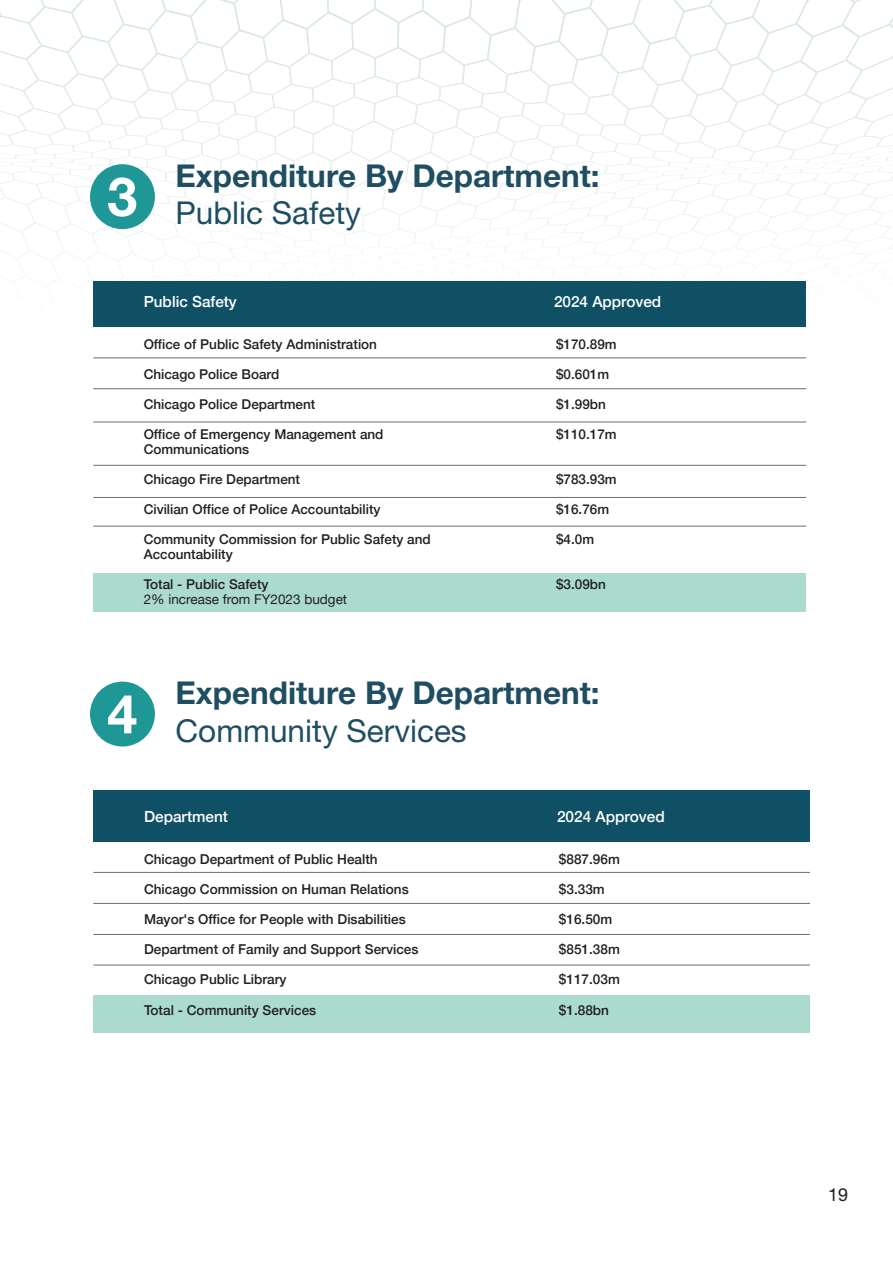
<style>
.page{position:relative;width:893px;height:1263px;background:#fff}
.page>*{position:absolute;margin:0;border:0;box-sizing:border-box;transform-origin:0 0}
.t1{font:700 54px "Helvetica Neue LT Pro";color:#fff}
.t2{font:700 31.5px "Helvetica Neue LT Pro";color:#1f4e62}
.t3{font:31.5px "Helvetica Neue LT Pro";color:#1f4e62}
.t4{font:18px "Helvetica Neue LT Pro";color:#231f20}
.t5{font:500 15.45px "Helvetica Neue";color:#fff}
.t6{font:500 15.3px "Helvetica Neue";color:#fff}
.t7{font:500 13.65px "Helvetica Neue";color:#231f20}
.t8{font:500 13.5px/15px "Helvetica Neue";color:#231f20}
.t9{font:13.5px/15px "Helvetica Neue";color:#231f20}
.s1{font-weight:500}
</style>
<div class="page">
<svg style="left:0;top:0;width:893px;height:282px"></svg>
<div style="left:90px;top:164px;width:65px;height:65px;background:#1f9797;border-radius:50%"></div>
<div style="left:90px;top:682px;width:65px;height:64px;background:#1f9797;border-radius:50%"></div>
<div style="left:93px;top:573px;width:713px;height:39px;background:#abdbcf"></div>
<div style="left:93px;top:282px;width:713px;height:45px;background:#105065"></div>
<hr style="left:93px;top:358px;width:713px;height:1px;background:#6c6d70">
<hr style="left:93px;top:388px;width:713px;height:1px;background:#6c6d70">
<hr style="left:93px;top:422px;width:713px;height:1px;background:#6c6d70">
<hr style="left:93px;top:465px;width:713px;height:1px;background:#6c6d70">
<hr style="left:93px;top:497px;width:713px;height:1px;background:#6c6d70">
<hr style="left:93px;top:526px;width:713px;height:1px;background:#6c6d70">
<div style="left:93px;top:996px;width:717px;height:37px;background:#abdbcf"></div>
<div style="left:93px;top:790px;width:717px;height:51px;background:#105065"></div>
<hr style="left:93px;top:872px;width:717px;height:1px;background:#6c6d70">
<hr style="left:93px;top:903px;width:717px;height:1px;background:#6c6d70">
<hr style="left:93px;top:934px;width:717px;height:1px;background:#6c6d70">
<hr style="left:93px;top:965px;width:717px;height:1px;background:#6c6d70">
<p class="t1" style="left:107px;top:163px;width:32px">3</p>
<p class="t2" style="left:176px;top:156px;width:426px">Expenditure By Department:</p>
<p class="t3" style="left:176px;top:194px;width:187px">Public Safety</p>
<p class="t6" style="left:144px;top:290px;width:95px">Public Safety</p>
<p class="t6" style="left:554px;top:290px;width:109px">2024 Approved</p>
<p class="t8" style="left:144px;top:336px;width:235px">Office of Public Safety Administration</p>
<p class="t8" style="left:144px;top:366px;width:137px">Chicago Police Board</p>
<p class="t8" style="left:144px;top:396px;width:173px">Chicago Police Department</p>
<p class="t8" style="left:144px;top:426px;width:241px">Office of Emergency Management and<br>Communications</p>
<p class="t8" style="left:144px;top:471px;width:158px">Chicago Fire Department</p>
<p class="t8" style="left:144px;top:501px;width:238px">Civilian Office of Police Accountability</p>
<p class="t8" style="left:144px;top:531px;width:289px">Community Commission for Public Safety and<br>Accountability</p>
<p class="t9" style="left:144px;top:578px;width:205px"><span class="s1">Total - Public Safety<br></span>2% increase from FY2023 budget</p>
<p class="t8" style="left:556px;top:336px;width:62px">$170.89m</p>
<p class="t8" style="left:556px;top:366px;width:55px">$0.601m</p>
<p class="t8" style="left:556px;top:396px;width:51px">$1.99bn</p>
<p class="t8" style="left:556px;top:426px;width:62px">$110.17m</p>
<p class="t8" style="left:556px;top:471px;width:62px">$783.93m</p>
<p class="t8" style="left:556px;top:501px;width:55px">$16.76m</p>
<p class="t8" style="left:556px;top:531px;width:40px">$4.0m</p>
<p class="t8" style="left:556px;top:576px;width:51px">$3.09bn</p>
<p class="t1" style="left:107px;top:681px;width:32px">4</p>
<p class="t2" style="left:176px;top:673px;width:426px">Expenditure By Department:</p>
<p class="t3" style="left:176px;top:712px;width:293px">Community Services</p>
<p class="t5" style="left:144px;top:804px;width:86px">Department</p>
<p class="t5" style="left:557px;top:804px;width:109px">2024 Approved</p>
<p class="t7" style="left:144px;top:848px;width:235px">Chicago Department of Public Health</p>
<p class="t7" style="left:144px;top:878px;width:266px">Chicago Commission on Human Relations</p>
<p class="t7" style="left:144px;top:908px;width:263px">Mayor's Office for People with Disabilities</p>
<p class="t7" style="left:144px;top:938px;width:276px">Department of Family and Support Services</p>
<p class="t7" style="left:144px;top:968px;width:144px">Chicago Public Library</p>
<p class="t7" style="left:144px;top:999px;width:174px">Total - Community Services</p>
<p class="t7" style="left:559px;top:848px;width:62px">$887.96m</p>
<p class="t7" style="left:559px;top:878px;width:47px">$3.33m</p>
<p class="t7" style="left:559px;top:908px;width:55px">$16.50m</p>
<p class="t7" style="left:559px;top:938px;width:62px">$851.38m</p>
<p class="t7" style="left:559px;top:968px;width:62px">$117.03m</p>
<p class="t7" style="left:559px;top:999px;width:52px">$1.88bn</p>
<h3 class="t4" style="left:828px;top:1184px;width:22px">19</h3>
</div>
